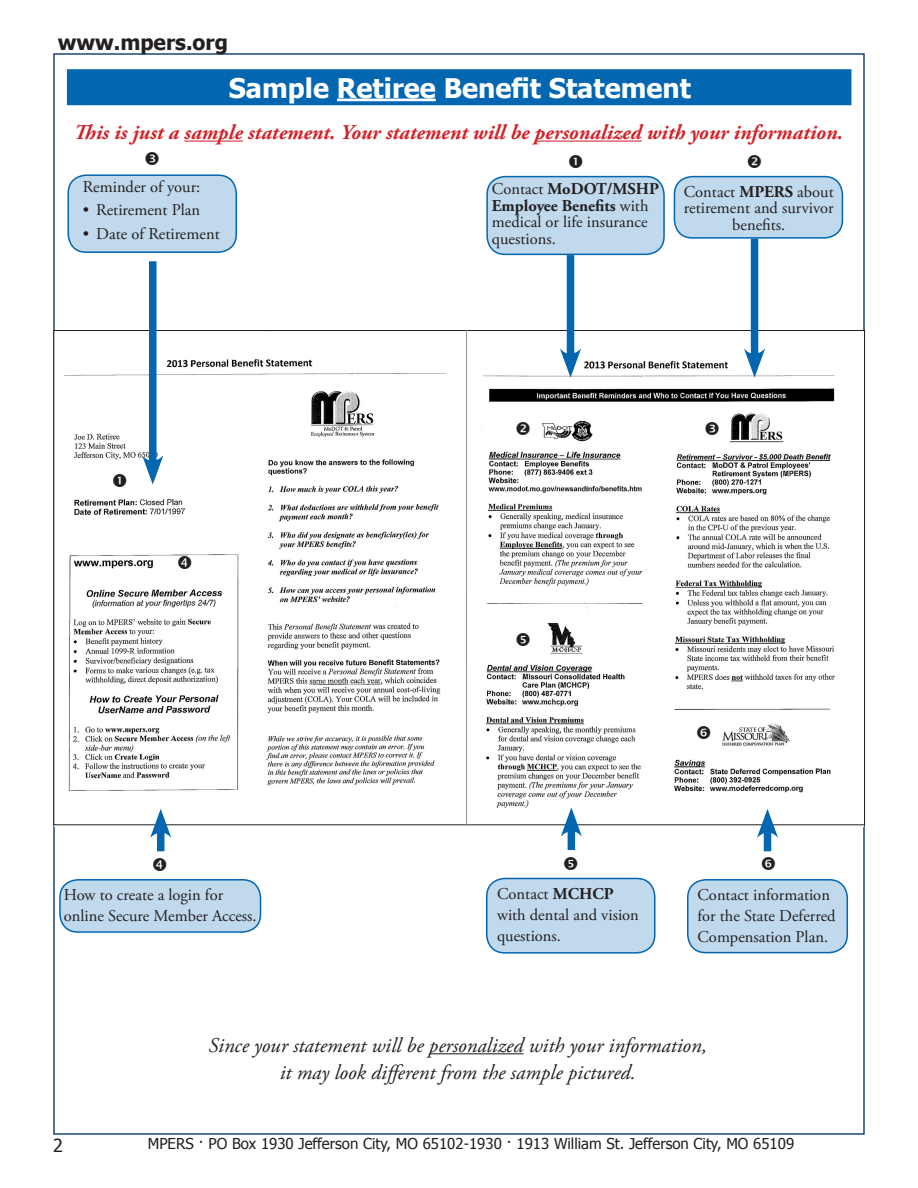
<style>
.page{position:relative;width:918px;height:1188px;background:#fff}
.page>*{position:absolute;margin:0;border:0;box-sizing:border-box;transform-origin:0 0}
.t1{font:700 27px "Tahoma";color:#fff}
.t2{font:italic 21px "Adobe Garamond Pro";color:#231f20}
.t3{font:italic 700 21px "Adobe Garamond Pro";color:#d1232a}
.t4{font:700 21px "Tahoma";color:#231f20}
.t5{font:18px "Tahoma";color:#231f20}
.t6{font:16.5px/21px "Adobe Garamond Pro";color:#231f20}
.t7{font:15px "Tahoma";color:#231f20}
.s1{font-weight:700}
</style>
<div class="page">
<img style="left:55px;top:332px;width:411px;height:494px">
<img style="left:466px;top:332px;width:397px;height:494px">
<div style="left:67px;top:69px;width:784px;height:36px;background:#0266b1;border:2px solid #0266b1"></div>
<hr style="left:337px;top:99px;width:99px;height:2px;background:#fff">
<hr style="left:184px;top:141px;width:59px;height:1px;background:#d1232a">
<hr style="left:535px;top:141px;width:107px;height:1px;background:#d1232a">
<div style="left:68px;top:175px;width:168px;height:77px;background:#c0d9ec;border-radius:18px"></div>
<div style="left:68px;top:174px;width:169px;height:79px;border:2px solid #0266b1;border-radius:18px"></div>
<div style="left:149px;top:261px;width:7px;height:207px;background:#0266b1"></div>
<svg style="left:142px;top:455px;width:21px;height:30px"></svg>
<div style="left:60px;top:880px;width:201px;height:52px;background:#c0d9ec;border-radius:18px"></div>
<div style="left:59px;top:879px;width:202px;height:54px;border:2px solid #0266b1;border-radius:18px"></div>
<div style="left:688px;top:880px;width:159px;height:73px;background:#c0d9ec;border-radius:18px"></div>
<div style="left:687px;top:879px;width:161px;height:74px;border:2px solid #0266b1;border-radius:18px"></div>
<div style="left:487px;top:878px;width:168px;height:75px;background:#c0d9ec;border-radius:18px"></div>
<div style="left:486px;top:878px;width:170px;height:76px;border:2px solid #0266b1;border-radius:18px"></div>
<div style="left:157px;top:826px;width:7px;height:25px;background:#0266b1"></div>
<svg style="left:150px;top:809px;width:21px;height:29px"></svg>
<div style="left:764px;top:826px;width:7px;height:25px;background:#0266b1"></div>
<svg style="left:757px;top:809px;width:21px;height:29px"></svg>
<div style="left:568px;top:824px;width:7px;height:26px;background:#0266b1"></div>
<svg style="left:561px;top:807px;width:21px;height:30px"></svg>
<div style="left:674px;top:177px;width:168px;height:61px;background:#c0d9ec;border-radius:18px"></div>
<div style="left:674px;top:176px;width:169px;height:63px;border:2px solid #0266b1;border-radius:18px"></div>
<div style="left:487px;top:177px;width:177px;height:77px;background:#c0d9ec;border-radius:18px"></div>
<div style="left:486px;top:176px;width:179px;height:79px;border:2px solid #0266b1;border-radius:18px"></div>
<div style="left:567px;top:255px;width:7px;height:106px;background:#0266b1"></div>
<svg style="left:560px;top:348px;width:21px;height:30px"></svg>
<div style="left:751px;top:239px;width:7px;height:122px;background:#0266b1"></div>
<svg style="left:744px;top:348px;width:21px;height:30px"></svg>
<hr style="left:466px;top:330px;width:1px;height:495px;background:#939598">
<hr style="left:429px;top:1053px;width:95px;height:1px;background:#231f20">
<svg style="left:113px;top:474px;width:13px;height:13px"></svg>
<svg style="left:517px;top:421px;width:13px;height:14px"></svg>
<svg style="left:706px;top:421px;width:13px;height:14px"></svg>
<svg style="left:178px;top:556px;width:13px;height:13px"></svg>
<svg style="left:517px;top:633px;width:13px;height:13px"></svg>
<svg style="left:697px;top:726px;width:13px;height:13px"></svg>
<p class="t4" style="left:58px;top:27px;width:172px">www.mpers.org</p>
<p class="t1" style="left:229px;top:69px;width:464px">Sample Retiree Benefit Statement</p>
<p class="t3" style="left:74px;top:120px;width:771px">This is just a sample statement. Your statement will be personalized with your information.</p>
<p class="t6" style="left:83px;top:177px;width:119px">Reminder of your:</p>
<p class="t6" style="left:83px;top:200px;width:119px">• Retirement Plan</p>
<p class="t6" style="left:83px;top:223px;width:138px">• Date of Retirement</p>
<p class="t6" style="left:492px;top:181px;width:169px;line-height:16.5px">Contact <span class="s1">MoDOT/MSHP<br>Employee Benefits</span> with medical or life insurance questions.</p>
<p class="t6" style="left:684px;top:184px;width:151px;line-height:16.5px;text-align:center">Contact <span class="s1">MPERS</span> about retirement and survivor benefits.</p>
<p class="t6" style="left:64px;top:885px;width:194px">How to create a login for online Secure Member Access.</p>
<p class="t6" style="left:497px;top:884px;width:143px">Contact <span class="s1">MCHCP </span>with dental and vision questions.</p>
<p class="t6" style="left:697px;top:885px;width:140px">Contact information for the State Deferred<br>Compensation Plan.</p>
<p class="t5" style="left:53px;top:1134px;width:11px">2</p>
<p class="t2" style="left:209px;top:1032px;width:500px">Since your statement will be personalized with your information,</p>
<p class="t2" style="left:280px;top:1060px;width:358px">it may look different from the sample pictured.</p>
<p class="t7" style="left:148px;top:1134px;width:648px">MPERS · PO Box 1930 Jefferson City, MO 65102-1930 · 1913 William St. Jefferson City, MO 65109</p>
</div>
